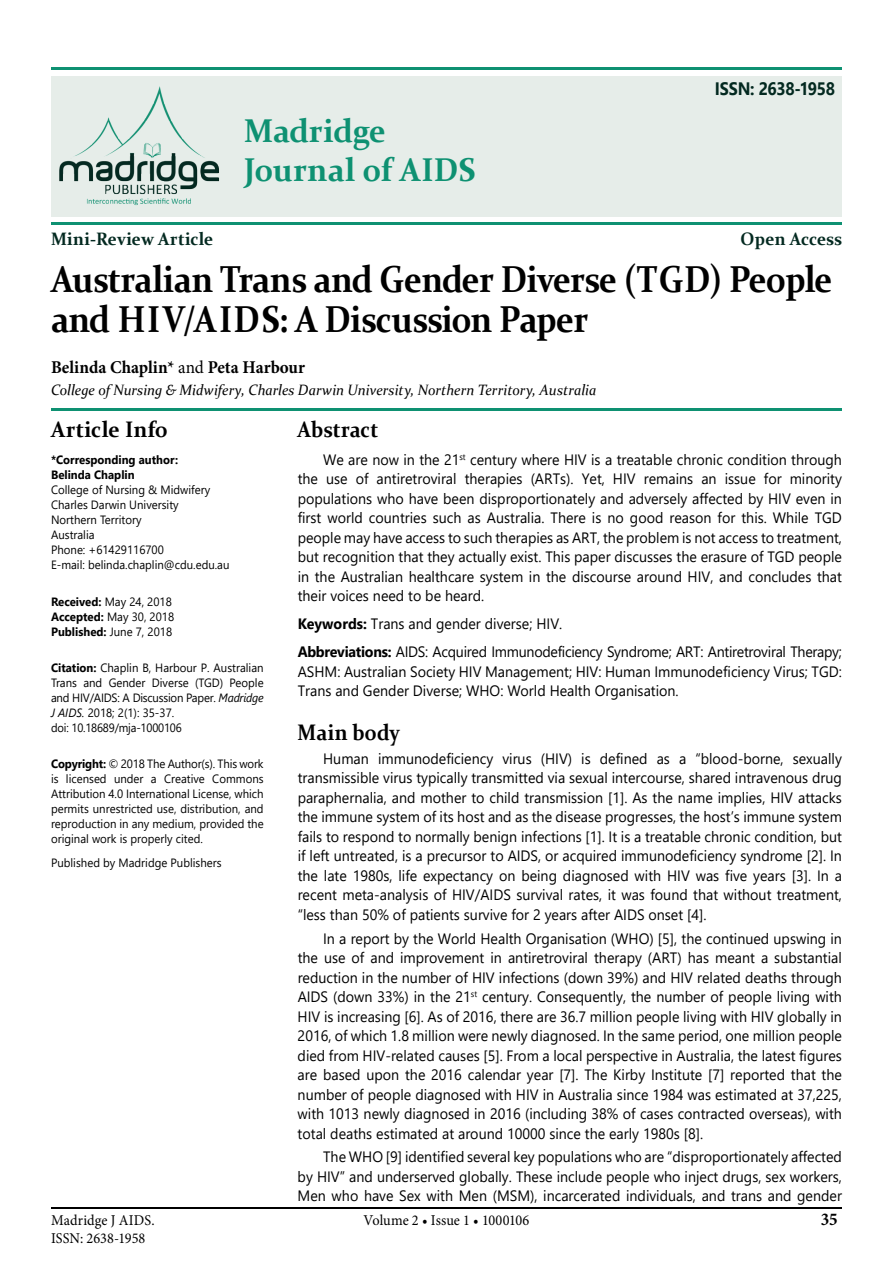
<style>
.page{position:relative;width:893px;height:1263px;background:#fff}
.page>*{position:absolute;margin:0;border:0;box-sizing:border-box;transform-origin:0 0}
.t1{font:700 37.5px/40.5px "Constantia";letter-spacing:-.02em;color:#000;scale:.9 1}
.t2{font:700 33px/39px "Constantia";color:#0e9172;scale:.95 1}
.t3{font:700 22.5px "Constantia";letter-spacing:.005em;color:#000;scale:.9 1}
.t4{font:700 22.5px "Constantia";letter-spacing:.005em;color:#000;scale:.95 1}
.t5{font:700 18px "Minion Pro";color:#000;scale:.95 1}
.t6{font:700 18px "Constantia";color:#032920;scale:.95 1}
.t7{font:700 18px "Segoe UI";letter-spacing:-.02em;color:#032920;scale:.9 1}
.t8{font:15px/19.5px "Segoe UI";color:#000;text-align:justify;scale:.95 1}
.t9{font:15px/28px "Segoe UI";letter-spacing:-.02em;color:#000;scale:.95 1}
.t10{font:italic 15px "Constantia";color:#000;scale:.95 1}
.t11{font:15px "Minion Pro";color:#000;scale:.95 1}
.t12{font:12px/15px "Segoe UI";color:#000;scale:.95 1}
.t13{font:700 12px/15px "Segoe UI";color:#000;scale:.95 1}
.s1{font-weight:400}
.s2{font-weight:700}
.s3{font-style:italic}
</style>
<div class="page">
<hr style="left:51px;top:1208px;width:791px;height:1px;background:#000">
<div style="left:51px;top:76px;width:791px;height:140px;background:#e6ede9"></div>
<hr style="left:51px;top:223px;width:791px;height:2px;background:#0e9172">
<hr style="left:51px;top:408px;width:791px;height:2px;background:#0e9172">
<hr style="left:51px;top:68px;width:791px;height:2px;background:#0e9172">
<img style="left:59px;top:86px;width:160px;height:120px">
<h2 class="t2" style="left:244px;top:109px;width:245px">Madridge<br>Journal of AIDS</h2>
<p class="t7" style="left:715px;top:71px;width:135px">ISSN: 2638-1958</p>
<p class="t6" style="left:51px;top:226px;width:173px">Mini-Review Article</p>
<p class="t6" style="left:741px;top:226px;width:108px">Open Access</p>
<h1 class="t1" style="left:51px;top:257px;width:870px">Australian Trans and Gender Diverse (Tgd) People and Hi v/Aids : A Discussion Paper</h1>
<p class="t5" style="left:51px;top:354px;width:269px">Belinda Chaplin* <span class="s1">and</span> Peta Harbour</p>
<p class="t10" style="left:51px;top:380px;width:576px">College of Nursing &amp; Midwifery, Charles Darwin University, Northern Territory, Australia</p>
<h3 class="t4" style="left:51px;top:413px;width:125px">Article Info</h3>
<p class="t13" style="left:51px;top:452px;width:135px">*Corresponding author:<br>Belinda Chaplin</p>
<p class="t12" style="left:51px;top:482px;width:189px">College of Nursing &amp; Midwifery<br>Charles Darwin University<br>Northern Territory<br>Australia<br>Phone: +61429116700<br>E-mail: belinda.chaplin@cdu.edu.au</p>
<p class="t12" style="left:51px;top:593px;width:131px"><span class="s2">Received:</span> May 24, 2018<br><span class="s2">Accepted:</span> May 30, 2018<br><span class="s2">Published:</span> June 7, 2018</p>
<p class="t12" style="left:51px;top:659px;width:225px"><span class="s2">Citation:</span> Chaplin B, Harbour P. Australian Trans and Gender Diverse (TGD) People and HIV/AIDS: A Discussion Paper. <span class="s3">Madridge J AIDS.</span> 2018; 2(1): 35-37.<br>doi: 10.18689/mja-1000106</p>
<p class="t12" style="left:51px;top:755px;width:225px;text-align:justify"><span class="s2">Copyright:</span> © 2018 The Author(s). This work is licensed under a Creative Commons Attribution 4.0 International License, which permits unrestricted use, distribution, and reproduction in any medium, provided the original work is properly cited.</p>
<p class="t12" style="left:51px;top:854px;width:181px">Published by Madridge Publishers</p>
<h3 class="t3" style="left:298px;top:413px;width:91px">Abstract</h3>
<p class="t8" style="left:298px;top:448px;width:574px;text-indent:26px">We are now in the 21<sup>st</sup> century where HIV is a treatable chronic condition through the use of antiretroviral therapies (ARTs). Yet, HIV remains an issue for minority populations who have been disproportionately and adversely affected by HIV even in first world countries such as Australia. There is no good reason for this. While TGD people may have access to such therapies as ART, the problem is not access to treatment, but recognition that they actually exist. This paper discusses the erasure of TGD people in the Australian healthcare system in the discourse around HIV, and concludes that their voices need to be heard.</p>
<p class="t9" style="left:298px;top:608px;width:574px"><span class="s2">Keywords:</span> Trans and gender diverse; HIV.<br><span class="s2">Abbreviations:</span> AIDS: Acquired Immunodeficiency Syndrome; ART: Antiretroviral Therapy;</p>
<p class="t8" style="left:298px;top:660px;width:574px">ASHM: Australian Society HIV Management; HIV: Human Immunodeficiency Virus; TGD:<br>Trans and Gender Diverse; WHO: World Health Organisation.</p>
<h3 class="t3" style="left:298px;top:717px;width:115px">Main body</h3>
<p class="t8" style="left:298px;top:747px;width:574px;text-indent:26px">Human immunodeficiency virus (HIV) is defined as a “blood-borne, sexually transmissible virus typically transmitted via sexual intercourse, shared intravenous drug paraphernalia, and mother to child transmission [1]. As the name implies, HIV attacks the immune system of its host and as the disease progresses, the host’s immune system fails to respond to normally benign infections [1]. It is a treatable chronic condition, but if left untreated, is a precursor to AIDS, or acquired immunodeficiency syndrome [2]. In the late 1980s, life expectancy on being diagnosed with HIV was five years [3]. In a recent meta-analysis of HIV/AIDS survival rates, it was found that without treatment, “less than 50% of patients survive for 2 years after AIDS onset [4].</p>
<p class="t8" style="left:298px;top:927px;width:574px;text-indent:26px">In a report by the World Health Organisation (WHO) [5], the continued upswing in the use of and improvement in antiretroviral therapy (ART) has meant a substantial reduction in the number of HIV infections (down 39%) and HIV related deaths through AIDS (down 33%) in the 21<sup>st</sup> century. Consequently, the number of people living with HIV is increasing [6]. As of 2016, there are 36.7 million people living with HIV globally in 2016, of which 1.8 million were newly diagnosed. In the same period, one million people died from HIV-related causes [5]. From a local perspective in Australia, the latest figures are based upon the 2016 calendar year [7]. The Kirby Institute [7] reported that the number of people diagnosed with HIV in Australia since 1984 was estimated at 37,225, with 1013 newly diagnosed in 2016 (including 38% of cases contracted overseas), with total deaths estimated at around 10000 since the early 1980s [8].</p>
<p class="t8" style="left:298px;top:1146px;width:574px;text-indent:26px">The WHO [9] identified several key populations who are “disproportionately affected by HIV” and underserved globally. These include people who inject drugs, sex workers, Men who have Sex with Men (MSM), incarcerated individuals, and trans and gender</p>
<p class="t11" style="left:51px;top:1210px;width:111px">Madridge J AIDS.</p>
<p class="t11" style="left:364px;top:1210px;width:176px">Volume 2 • Issue 1 • 1000106</p>
<p class="t5" style="left:821px;top:1206px;width:19px">35</p>
<p class="t11" style="left:51px;top:1228px;width:101px">ISSN: 2638-1958</p>
</div>
